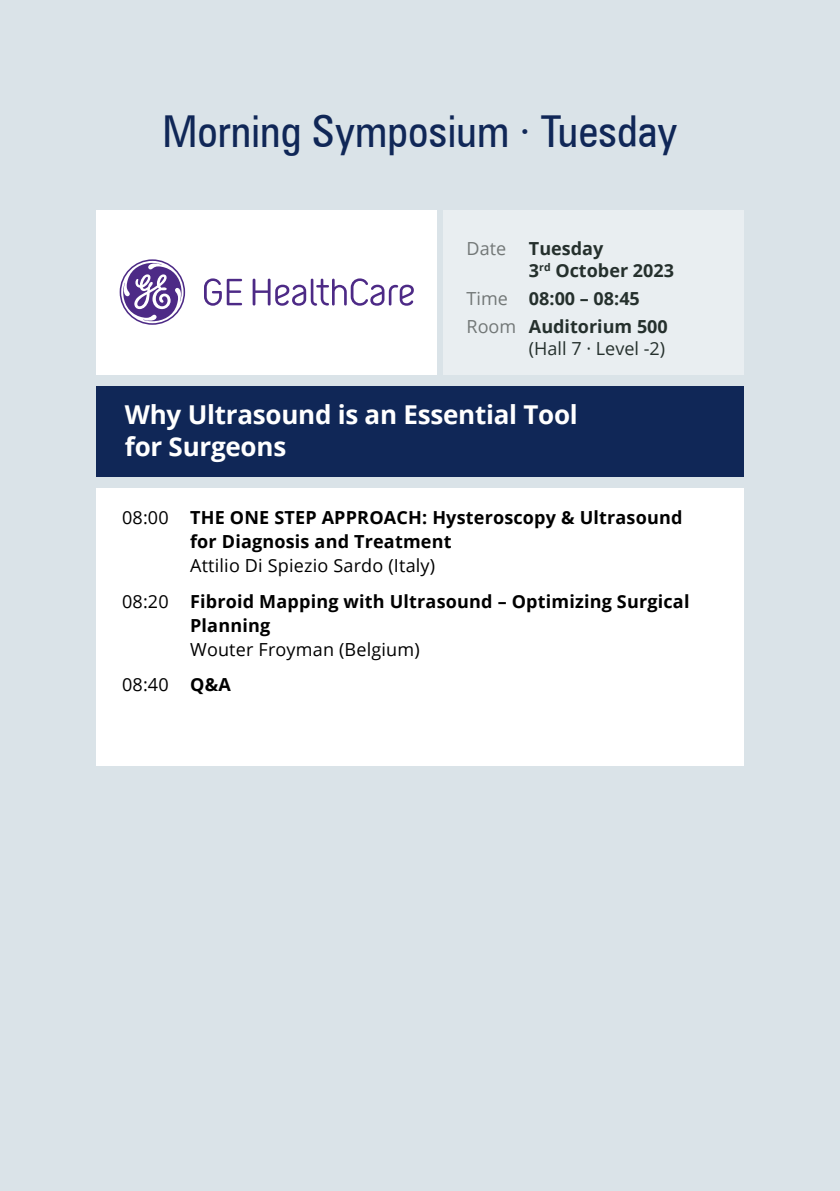
<style>
.page{position:relative;width:840px;height:1191px;background:#fff}
.page>*{position:absolute;margin:0;border:0;box-sizing:border-box;transform-origin:0 0}
.t1{font:condensed 44px "Zurich BT";color:#102757}
.t2{font:700 26px/32px "Open Sans";letter-spacing:-.01em;color:#fff}
.t3{font:700 18px/24px "Open Sans";letter-spacing:.01em;color:#000}
.t4{font:700 18px/22px "Open Sans";color:#25302d}
.t5{font:18px/35.4px "Open Sans";letter-spacing:.01em;color:#000}
.t6{font:18px "Open Sans";color:#25302d}
.t7{font:18px "Open Sans";color:#727777}
.s1{font-weight:400;color:#727777}
.s2{font-weight:400}
.s3{font-weight:700}
</style>
<div class="page">
<div style="left:0;top:0;width:839px;height:1191px;background:#dae3e8"></div>
<div style="left:96px;top:488px;width:647px;height:277px;background:#fff"></div>
<div style="left:96px;top:210px;width:341px;height:164px;background:#fff"></div>
<svg style="left:120px;top:259px;width:293px;height:66px"></svg>
<div style="left:442px;top:210px;width:301px;height:164px;background:#e9eef1"></div>
<div style="left:96px;top:386px;width:647px;height:90px;background:#102757"></div>
<h1 class="t1" style="left:162px;top:104px;width:516px">Morning Symposium · Tuesday</h1>
<p class="t7" style="left:466px;top:236px;width:41px">Date</p>
<p class="t4" style="left:528px;top:237px;width:146px">Tuesday<br>3<sup>rd</sup> October 2023</p>
<p class="t4" style="left:466px;top:284px;width:203px;line-height:27.6px"><span class="s1">Time</span> 08:00 – 08:45<br><span class="s1">Room</span> Auditorium 500</p>
<p class="t6" style="left:528px;top:336px;width:138px">(Hall 7 · Level -2)</p>
<h2 class="t2" style="left:125px;top:397px;width:454px">Why Ultrasound is an Essential Tool for Surgeons</h2>
<p class="t3" style="left:190px;top:505px;width:493px;text-indent:-68px"><span class="s2">08:00</span> THE ONE STEP APPROACH: Hysteroscopy &amp; Ultrasound for Diagnosis and Treatment</p>
<p class="t3" style="left:122px;top:547px;width:568px;line-height:35.4px;text-indent:68px"><span class="s2">Attilio Di Spiezio Sardo (Italy)<br>08:20</span> Fibroid Mapping with Ultrasound – Optimizing Surgical</p>
<p class="t3" style="left:190px;top:612px;width:82px">Planning</p>
<p class="t5" style="left:122px;top:631px;width:299px;text-indent:68px">Wouter Froyman (Belgium)<br>08:40 <span class="s3">Q&amp;A</span></p>
</div>
